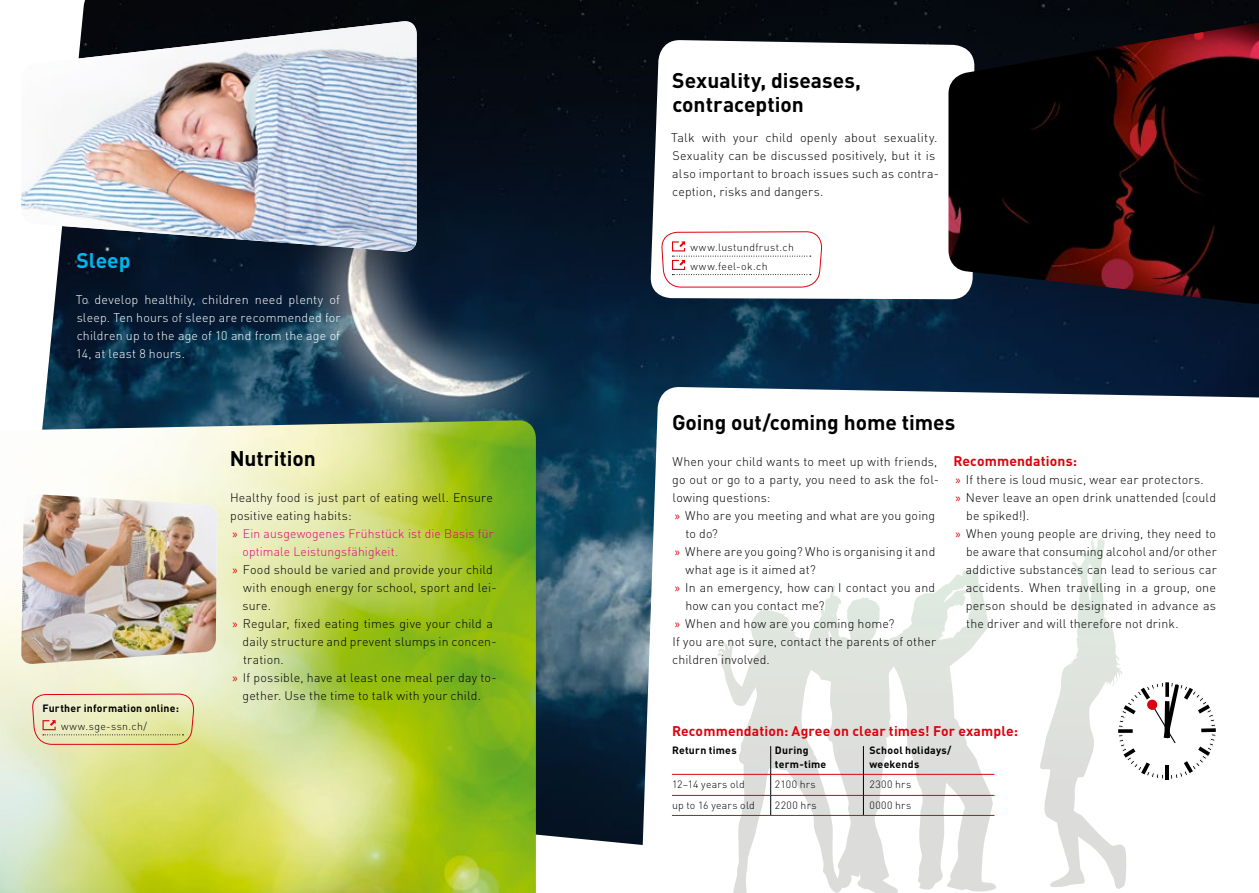
<style>
.page{position:relative;width:1259px;height:893px;background:#fff}
.page>*{position:absolute;margin:0;border:0;box-sizing:border-box;transform-origin:0 0}
.t1{font:700 21px/24px "DINOT";color:#000}
.t2{font:700 21px "DINOT";color:#00b5ed}
.t3{font:700 13.8px "DINOT";letter-spacing:.01em;color:#dc030e}
.t4{font:300 12.3px/18px "DINOT";letter-spacing:.015em;color:#000}
.t5{font:300 12.3px/18px "DINOT";letter-spacing:.015em;color:#fff;text-align:justify}
.t6{font:300 12.3px "DINOT";letter-spacing:.015em;color:#e5007c}
.t7{font:300 10.5px/18.5px "DINOT";letter-spacing:.03em;color:#000}
.t8{font:700 10.5px/14.2px "DINOT";letter-spacing:.02em;color:#000}
.s1{font-family:"Myriad Pro";font-weight:400;color:#dc030e}
</style>
<div class="page">
<img style="left:43px;top:0;width:1216px;height:845px">
<svg style="left:640px;top:387px;width:619px;height:506px"></svg>
<img style="left:0;top:420px;width:536px;height:473px">
<img style="left:21px;top:494px;width:196px;height:171px">
<img style="left:21px;top:21px;width:396px;height:232px">
<svg style="left:650px;top:40px;width:298px;height:259px"></svg>
<img style="left:948px;top:23px;width:311px;height:281px">
<img style="left:717px;top:606px;width:86px;height:281px">
<img style="left:803px;top:585px;width:169px;height:308px">
<img style="left:889px;top:570px;width:107px;height:322px">
<img style="left:1039px;top:539px;width:87px;height:351px">
<hr style="left:672px;top:774px;width:98px;height:1px;background:#dc030e">
<hr style="left:771px;top:774px;width:92px;height:1px;background:#dc030e">
<hr style="left:863px;top:774px;width:131px;height:1px;background:#dc030e">
<hr style="left:672px;top:795px;width:98px;height:1px;background:#dc030e">
<hr style="left:771px;top:795px;width:92px;height:1px;background:#dc030e">
<hr style="left:863px;top:795px;width:131px;height:1px;background:#dc030e">
<hr style="left:672px;top:815px;width:98px;height:1px;background:#dc030e">
<hr style="left:770px;top:815px;width:93px;height:1px;background:#dc030e">
<hr style="left:863px;top:815px;width:131px;height:1px;background:#dc030e">
<svg style="left:770px;top:746px;width:1px;height:69px"></svg>
<svg style="left:863px;top:746px;width:1px;height:69px"></svg>
<svg style="left:1117px;top:682px;width:99px;height:98px"></svg>
<div style="left:1147px;top:700px;width:10px;height:10px;background:#dc030e;border-radius:50%"></div>
<svg style="left:32px;top:694px;width:163px;height:55px;background:#e7dfae"></svg>
<svg style="left:661px;top:232px;width:162px;height:56px"></svg>
<h1 class="t2" style="left:77px;top:246px;width:55px">Sleep</h1>
<p class="t5" style="left:76px;top:290px;width:266px">To develop healthily, children need plenty of sleep. Ten hours of sleep are recommended for children up to the age of 10 and from the age of 14, at least 8 hours.</p>
<p class="t8" style="left:43px;top:700px;width:138px">Further information online:</p>
<p class="t7" style="left:61px;top:717px;width:87px">www.sge-ssn.ch/</p>
<h1 class="t1" style="left:230px;top:445px;width:88px">Nutrition</h1>
<p class="t4" style="left:230px;top:488px;width:264px">Healthy food is just part of eating well. Ensure</p>
<p class="t4" style="left:230px;top:506px;width:123px">positive eating habits:</p>
<p class="t6" style="left:232px;top:525px;width:263px"><span class="s1">»</span> Ein ausgewogenes Frühstück ist die Basis für</p>
<p class="t6" style="left:242px;top:543px;width:157px">optimale Leistungsfähigkeit.</p>
<p class="t4" style="left:232px;top:560px;width:262px"><span class="s1">»</span> Food should be varied and provide your child</p>
<p class="t4" style="left:243px;top:578px;width:255px">with enough energy for school, sport and lei-</p>
<p class="t4" style="left:243px;top:596px;width:30px">sure.</p>
<p class="t4" style="left:232px;top:614px;width:262px"><span class="s1">»</span> Regular, fixed eating times give your child a</p>
<p class="t4" style="left:242px;top:632px;width:256px">daily structure and prevent slumps in concen-</p>
<p class="t4" style="left:243px;top:650px;width:42px">tration.</p>
<p class="t4" style="left:232px;top:668px;width:266px"><span class="s1">»</span> If possible, have at least one meal per day to-</p>
<p class="t4" style="left:242px;top:686px;width:240px">gether. Use the time to talk with your child.</p>
<h1 class="t1" style="left:672px;top:67px;width:190px">Sexuality, diseases, contraception</h1>
<p class="t4" style="left:671px;top:128px;width:269px">Talk with your child openly about sexuality.<br>Sexuality can be discussed positively, but it is also important to broach issues such as contra&shy;ception, risks and dangers.</p>
<p class="t7" style="left:690px;top:238px;width:105px">www.lustundfrust.ch www.feel-ok.ch</p>
<h1 class="t1" style="left:672px;top:409px;width:285px">Going out/coming home times</h1>
<p class="t4" style="left:672px;top:452px;width:266px">When your child wants to meet up with friends,</p>
<p class="t4" style="left:672px;top:470px;width:268px">go out or go to a party, you need to ask the fol-</p>
<p class="t4" style="left:672px;top:488px;width:99px">lowing questions:</p>
<p class="t4" style="left:675px;top:506px;width:262px"><span class="s1">»</span> Who are you meeting and what are you going</p>
<p class="t4" style="left:685px;top:524px;width:34px">to do?</p>
<p class="t4" style="left:675px;top:542px;width:262px"><span class="s1">»</span> Where are you going? Who is organising it and</p>
<p class="t4" style="left:685px;top:560px;width:132px">what age is it aimed at?</p>
<p class="t4" style="left:675px;top:578px;width:262px"><span class="s1">»</span> In an emergency, how can I contact you and</p>
<p class="t4" style="left:685px;top:596px;width:140px">how can you contact me?</p>
<p class="t4" style="left:675px;top:614px;width:221px"><span class="s1">»</span> When and how are you coming home?</p>
<p class="t4" style="left:672px;top:632px;width:265px">If you are not sure, contact the parents of other</p>
<p class="t4" style="left:672px;top:650px;width:99px">children involved.</p>
<p class="t3" style="left:953px;top:452px;width:125px">Recommendations:</p>
<p class="t4" style="left:955px;top:470px;width:250px"><span class="s1">»</span> If there is loud music, wear ear protectors.</p>
<p class="t4" style="left:955px;top:488px;width:262px"><span class="s1">»</span> Never leave an open drink unattended (could</p>
<p class="t4" style="left:966px;top:506px;width:65px">be spiked!).</p>
<p class="t4" style="left:955px;top:524px;width:262px"><span class="s1">»</span> When young people are driving, they need to</p>
<p class="t4" style="left:966px;top:542px;width:252px">be aware that consuming alcohol and/or other</p>
<p class="t4" style="left:965px;top:560px;width:253px">addictive substances can lead to serious car</p>
<p class="t4" style="left:965px;top:578px;width:252px">accidents. When travelling in a group, one</p>
<p class="t4" style="left:966px;top:596px;width:252px">person should be designated in advance as</p>
<p class="t4" style="left:966px;top:614px;width:214px">the driver and will therefore not drink.</p>
<p class="t3" style="left:672px;top:722px;width:347px">Recommendation: Agree on clear times! For example:</p>
<p class="t8" style="left:672px;top:743px;width:66px">Return times</p>
<p class="t8" style="left:775px;top:743px;width:53px">During term-time</p>
<p class="t8" style="left:869px;top:743px;width:83px">School holidays/ weekends</p>
<p class="t7" style="left:672px;top:775px;width:74px">12–14 years old</p>
<p class="t7" style="left:775px;top:775px;width:42px">2100 hrs</p>
<p class="t7" style="left:869px;top:775px;width:43px">2300 hrs</p>
<p class="t7" style="left:672px;top:796px;width:84px">up to 16 years old</p>
<p class="t7" style="left:775px;top:796px;width:43px">2200 hrs</p>
<p class="t7" style="left:869px;top:796px;width:43px">0000 hrs</p>
</div>
